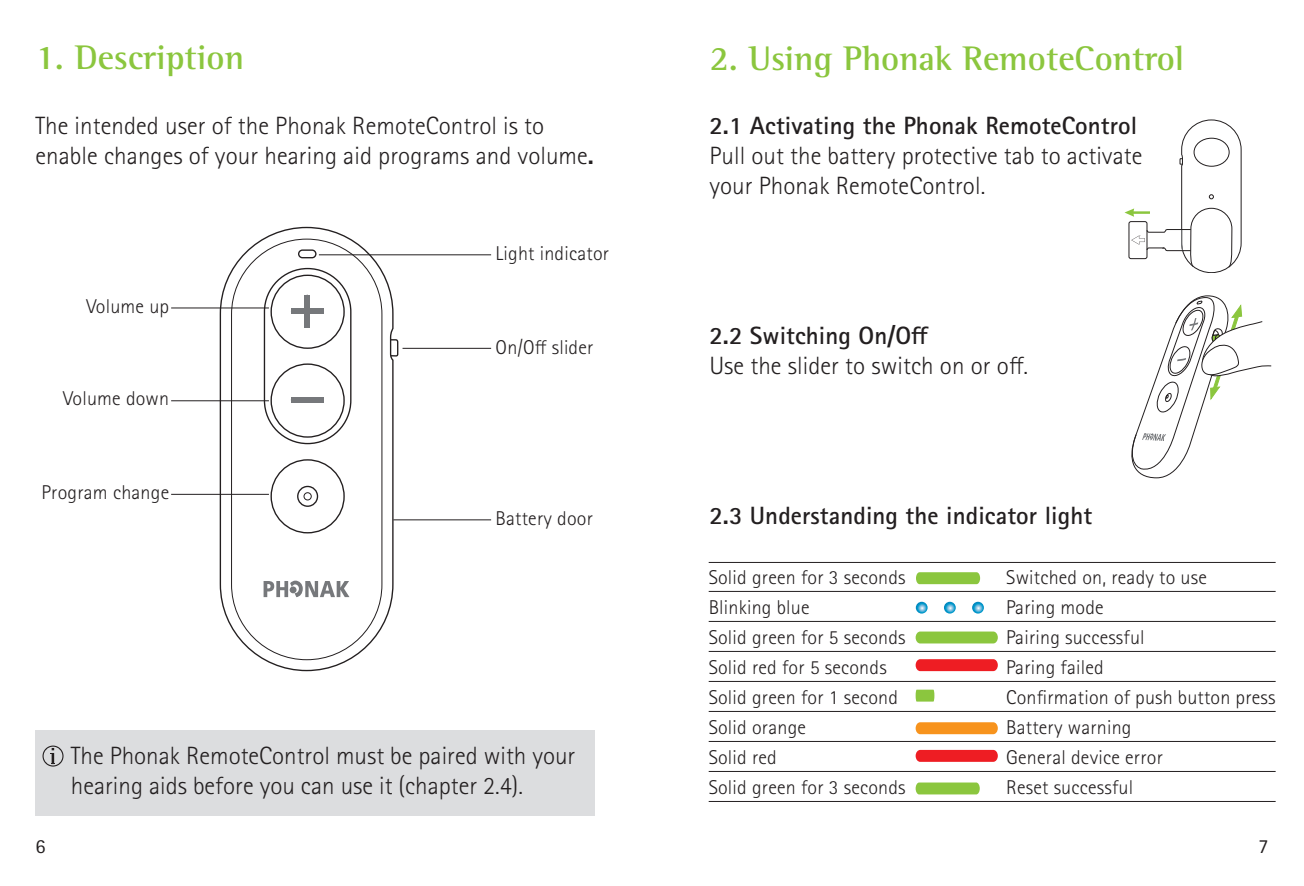
<style>
.page{position:relative;width:1304px;height:886px;background:#fff}
.page>*{position:absolute;margin:0;border:0;box-sizing:border-box;transform-origin:0 0}
.t1{font:700 35px "Rotis Semi Serif Pro";color:#8bc63e}
.t2{font:300 25px/30px "Rotis Sans Serif Pro";letter-spacing:.005em;color:#231f20}
.t3{font:700 25px "Rotis Sans Serif Pro";letter-spacing:.005em;color:#231f20}
.t4{font:300 20px "Rotis Sans Serif Pro";letter-spacing:.01em;color:#231f20}
.t5{font:20px "Rotis Sans Serif Pro";color:#231f20}
.s1{font-weight:700}
</style>
<div class="page">
<svg style="left:220px;top:227px;width:175px;height:444px"></svg>
<div style="left:264px;top:268px;width:87px;height:176px;border:1px solid #231f20;border-radius:43px"></div>
<svg style="left:264px;top:581px;width:85px;height:16px"></svg>
<div style="left:305px;top:295px;width:5px;height:33px;background:#76787b"></div>
<div style="left:291px;top:309px;width:33px;height:5px;background:#76787b"></div>
<svg style="left:270px;top:363px;width:75px;height:171px"></svg>
<div style="left:304px;top:492px;width:8px;height:8px;border:1px solid #231f20;border-radius:50%"></div>
<div style="left:291px;top:397px;width:33px;height:6px;background:#76787b"></div>
<svg style="left:389px;top:338px;width:9px;height:19px"></svg>
<div style="left:298px;top:249px;width:19px;height:9px;border:1px solid #231f20;border-radius:4px"></div>
<div style="left:35px;top:730px;width:560px;height:85px;background:#dcdddf"></div>
<svg style="left:43px;top:745px;width:21px;height:21px"></svg>
<svg style="left:1124px;top:120px;width:117px;height:153px"></svg>
<svg style="left:1132px;top:296px;width:139px;height:182px"></svg>
<hr style="left:709px;top:562px;width:567px;height:1px;background:#231f20">
<hr style="left:709px;top:591px;width:567px;height:1px;background:#231f20">
<hr style="left:709px;top:621px;width:567px;height:1px;background:#231f20">
<hr style="left:709px;top:651px;width:567px;height:1px;background:#231f20">
<hr style="left:709px;top:681px;width:567px;height:1px;background:#231f20">
<hr style="left:709px;top:711px;width:567px;height:1px;background:#231f20">
<hr style="left:709px;top:741px;width:567px;height:1px;background:#231f20">
<hr style="left:709px;top:771px;width:567px;height:1px;background:#231f20">
<hr style="left:709px;top:801px;width:567px;height:1px;background:#231f20">
<svg style="left:916px;top:602px;width:12px;height:11px"></svg>
<svg style="left:944px;top:602px;width:12px;height:11px"></svg>
<svg style="left:972px;top:602px;width:12px;height:11px"></svg>
<hr style="left:171px;top:307px;width:98px;height:1px;background:#231f20">
<hr style="left:171px;top:400px;width:98px;height:1px;background:#231f20">
<hr style="left:171px;top:494px;width:98px;height:1px;background:#231f20">
<hr style="left:393px;top:519px;width:98px;height:1px;background:#231f20">
<hr style="left:319px;top:254px;width:172px;height:1px;background:#231f20">
<hr style="left:403px;top:348px;width:88px;height:1px;background:#231f20">
<svg style="left:916px;top:572px;width:64px;height:12px"></svg>
<svg style="left:916px;top:782px;width:64px;height:12px"></svg>
<svg style="left:916px;top:690px;width:18px;height:11px"></svg>
<svg style="left:916px;top:631px;width:82px;height:12px"></svg>
<svg style="left:916px;top:722px;width:82px;height:12px"></svg>
<svg style="left:916px;top:659px;width:82px;height:12px"></svg>
<svg style="left:916px;top:750px;width:82px;height:12px"></svg>
<h1 class="t1" style="left:35px;top:36px;width:210px">1. Description</h1>
<p class="t2" style="left:35px;top:111px;width:560px">The intended user of the Phonak RemoteControl is to enable changes of your hearing aid programs and volume<span class="s1">.</span></p>
<p class="t4" style="left:86px;top:295px;width:84px">Volume up</p>
<p class="t4" style="left:63px;top:387px;width:108px">Volume down</p>
<p class="t4" style="left:41px;top:481px;width:129px">Program change</p>
<p class="t4" style="left:496px;top:242px;width:115px">Light indicator</p>
<p class="t4" style="left:496px;top:336px;width:99px">On/Off slider</p>
<p class="t4" style="left:496px;top:507px;width:99px">Battery door</p>
<p class="t2" style="left:71px;top:741px;width:506px">The Phonak RemoteControl must be paired with your hearing aids before you can use it (chapter 2.4).</p>
<h1 class="t1" style="left:709px;top:36px;width:476px">2. Using Phonak RemoteControl</h1>
<p class="t3" style="left:709px;top:110px;width:429px">2.1 Activating the Phonak RemoteControl</p>
<p class="t2" style="left:709px;top:141px;width:435px">Pull out the battery protective tab to activate your Phonak RemoteControl.</p>
<p class="t3" style="left:709px;top:320px;width:221px">2.2 Switching On/Off</p>
<p class="t2" style="left:709px;top:351px;width:320px">Use the slider to switch on or off.</p>
<p class="t3" style="left:709px;top:500px;width:384px">2.3 Understanding the indicator light</p>
<p class="t4" style="left:709px;top:566px;width:198px">Solid green for 3 seconds</p>
<p class="t4" style="left:1006px;top:566px;width:202px">Switched on, ready to use</p>
<p class="t4" style="left:709px;top:596px;width:102px">Blinking blue</p>
<p class="t4" style="left:1006px;top:596px;width:99px">Paring mode</p>
<p class="t4" style="left:709px;top:626px;width:198px">Solid green for 5 seconds</p>
<p class="t4" style="left:1006px;top:626px;width:140px">Pairing successful</p>
<p class="t4" style="left:709px;top:656px;width:180px">Solid red for 5 seconds</p>
<p class="t4" style="left:1006px;top:656px;width:99px">Paring failed</p>
<p class="t4" style="left:709px;top:686px;width:191px">Solid green for 1 second</p>
<p class="t4" style="left:1006px;top:686px;width:271px">Confirmation of push button press</p>
<p class="t4" style="left:709px;top:716px;width:99px">Solid orange</p>
<p class="t4" style="left:1006px;top:716px;width:127px">Battery warning</p>
<p class="t4" style="left:709px;top:746px;width:70px">Solid red</p>
<p class="t4" style="left:1006px;top:746px;width:158px">General device error</p>
<p class="t4" style="left:709px;top:776px;width:198px">Solid green for 3 seconds</p>
<p class="t4" style="left:1006px;top:776px;width:129px">Reset successful</p>
<p class="t5" style="left:35px;top:834px;width:11px">6</p>
<p class="t5" style="left:1259px;top:834px;width:11px">7</p>
</div>
